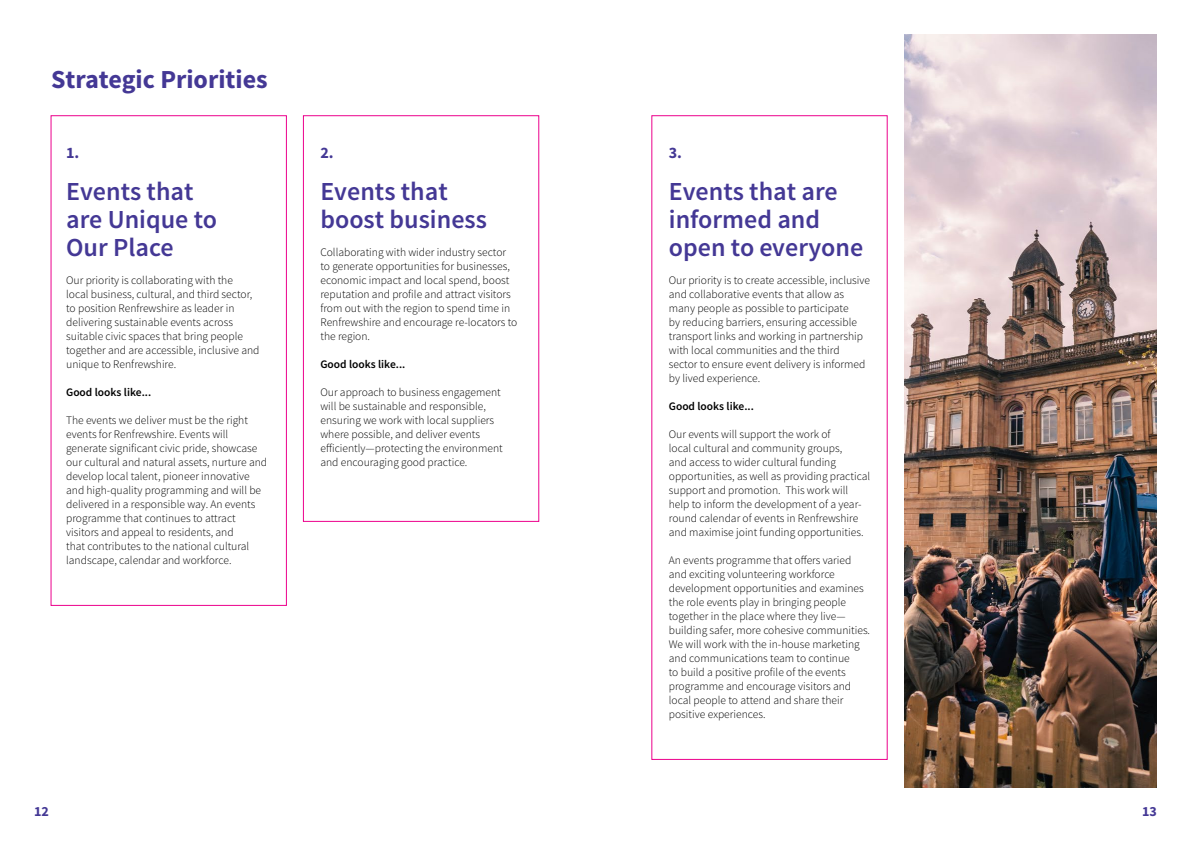
<style>
.page{position:relative;width:1191px;height:842px;background:#fff}
.page>*{position:absolute;margin:0;border:0;box-sizing:border-box;transform-origin:0 0}
.Section_Header{font:600 26px/28px "Source Sans Pro";color:#443895}
.Section_Header-2{font:700 26px "Source Sans Pro";color:#443895}
.Source_bold_16{font:700 16px "Source Sans Pro";color:#443895}
.t1{font:700 14px "Source Sans Pro";color:#443895}
.Body{font:300 11.5px/14px "Source Sans Pro";color:#000}
.Body-2{font:600 11.5px "Source Sans Pro";color:#000}
</style>
<div class="page">
<div style="left:51px;top:115px;width:236px;height:491px;border:1px solid #ec008c"></div>
<div style="left:303px;top:115px;width:236px;height:407px;border:1px solid #ec008c"></div>
<img style="left:904px;top:34px;width:253px;height:754px">
<h1 class="Section_Header-2" style="left:51px;top:62px;width:218px">Strategic Priorities</h1>
<p class="Source_bold_16" style="left:66px;top:142px;width:15px">1.</p>
<h1 class="Section_Header" style="left:66px;top:178px;width:152px">Events that are Unique to<br>Our Place</h1>
<p class="Body" style="left:66px;top:273px;width:195px">Our priority is collaborating with the<br>local business, cultural, and third sector, to position Renfrewshire as leader in delivering sustainable events across suitable civic spaces that bring people together and are accessible, inclusive and unique to Renfrewshire.</p>
<p class="Body-2" style="left:66px;top:385px;width:86px">Good looks like...</p>
<p class="Body" style="left:66px;top:413px;width:202px">The events we deliver must be the right events for Renfrewshire. Events will generate significant civic pride, showcase our cultural and natural assets, nurture and develop local talent, pioneer innovative and high-quality programming and will be delivered in a responsible way. An events programme that continues to attract visitors and appeal to residents, and<br>that contributes to the national cultural landscape, calendar and workforce.</p>
<p class="Source_bold_16" style="left:320px;top:142px;width:15px">2.</p>
<h1 class="Section_Header" style="left:320px;top:178px;width:168px">Events that boost business</h1>
<p class="Body" style="left:320px;top:245px;width:198px">Collaborating with wider industry sector to generate opportunities for businesses, economic impact and local spend, boost reputation and profile and attract visitors from out with the region to spend time in Renfrewshire and encourage re-locators to the region.</p>
<p class="Body-2" style="left:320px;top:357px;width:86px">Good looks like...</p>
<p class="Body" style="left:320px;top:385px;width:184px">Our approach to business engagement will be sustainable and responsible, ensuring we work with local suppliers where possible, and deliver events efficiently—protecting the environment and encouraging good practice.</p>
<p class="Source_bold_16" style="left:669px;top:142px;width:15px">3.</p>
<h1 class="Section_Header" style="left:669px;top:178px;width:196px">Events that are informed and open to everyone</h1>
<p class="Body" style="left:669px;top:273px;width:203px">Our priority is to create accessible, inclusive and collaborative events that allow as many people as possible to participate<br>by reducing barriers, ensuring accessible transport links and working in partnership with local communities and the third sector to ensure event delivery is informed by lived experience.</p>
<p class="Body-2" style="left:669px;top:399px;width:86px">Good looks like...</p>
<p class="Body" style="left:669px;top:427px;width:203px">Our events will support the work of<br>local cultural and community groups,<br>and access to wider cultural funding opportunities, as well as providing practical support and promotion. This work will help to inform the development of a year&shy;round calendar of events in Renfrewshire and maximise joint funding opportunities.</p>
<p class="Body" style="left:669px;top:553px;width:203px">An events programme that offers varied and exciting volunteering workforce development opportunities and examines the role events play in bringing people together in the place where they live— building safer, more cohesive communities.<br>We will work with the in-house marketing and communications team to continue<br>to build a positive profile of the events programme and encourage visitors and local people to attend and share their positive experiences.</p>
<p class="t1" style="left:34px;top:802px;width:16px">12</p>
<p class="t1" style="left:1142px;top:802px;width:16px">13</p>
</div>
